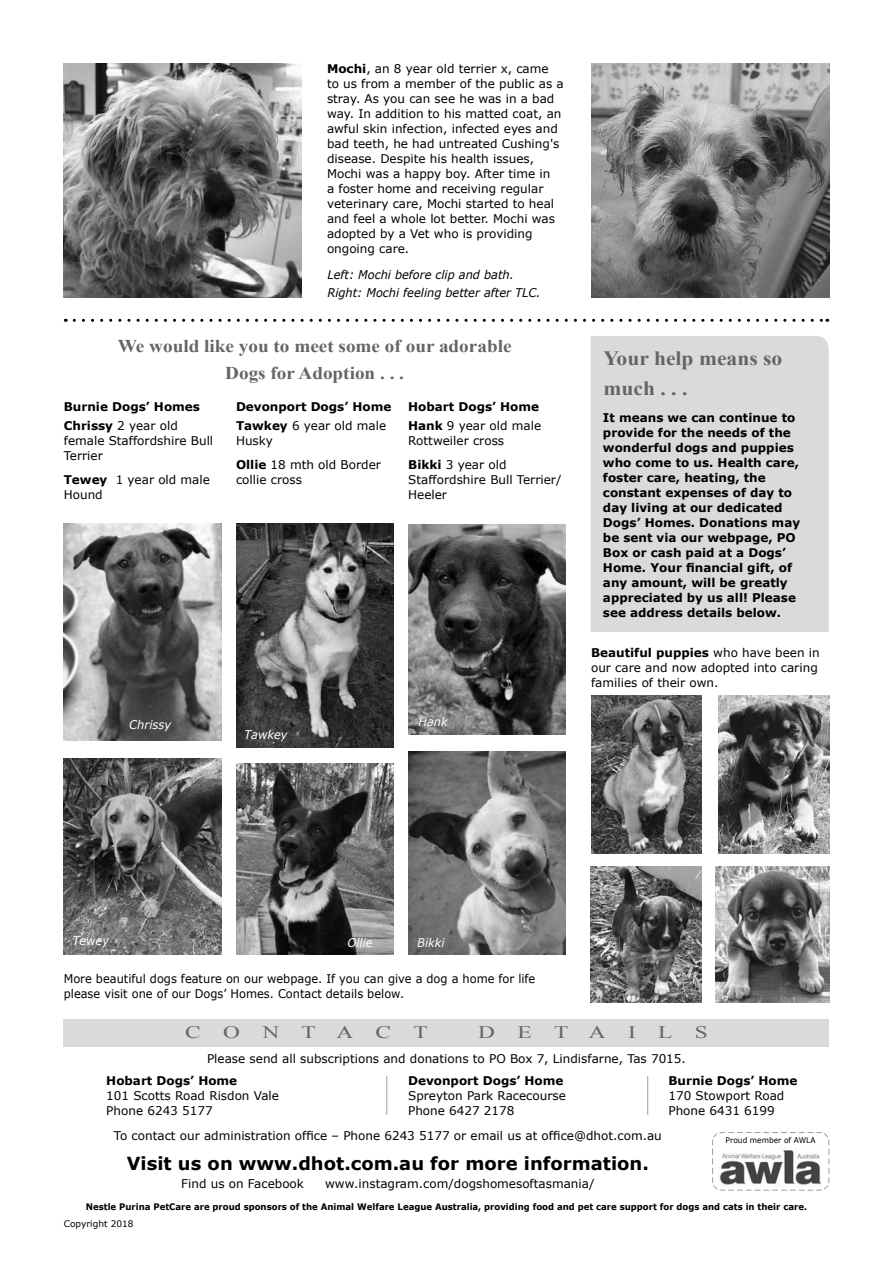
<style>
.page{position:relative;width:893px;height:1263px;background:#fff}
.page>*{position:absolute;margin:0;border:0;box-sizing:border-box;transform-origin:0 0}
.t1{font:700 20.25px/30px "Times New Roman";color:#646567;scale:1.07 1}
.t2{font:700 18px/27px "Times New Roman";color:#646567;text-align:center;scale:1.07 1}
.t3{font:700 18px "Verdana";color:#000}
.t4{font:17.55px "Times New Roman";color:#646567;scale:1.33 1}
.t5{font:12px/15px "Verdana";color:#000}
.t6{font:700 12px/15px "Verdana";color:#000}
.t7{font:12px/15px "Verdana";color:#000;scale:.95 1}
.t8{font:italic 12px/17.7px "Verdana";color:#000;scale:.95 1}
.t9{font:italic 12px "Verdana";color:#fff;scale:.95 1}
.t10{font:700 9px "Verdana";color:#000;scale:.95 1}
.t11{font:9px "Verdana";color:#000}
.t12{font:7.95px "Verdana";color:#000;scale:.95 1}
.s1{font-weight:700}
.s2{font-weight:400}
</style>
<div class="page">
<div style="left:591px;top:336px;width:238px;height:296px;background:#d9dadb"></div>
<div style="left:64px;top:1019px;width:765px;height:27px;background:#d9dadb"></div>
<hr style="left:386px;top:1076px;width:1px;height:39px;background:#9c9e9f">
<hr style="left:647px;top:1076px;width:1px;height:39px;background:#9c9e9f">
<svg style="left:712px;top:1132px;width:118px;height:59px"></svg>
<img style="left:718px;top:1147px;width:106px;height:41px">
<img style="left:591px;top:696px;width:111px;height:158px">
<img style="left:591px;top:867px;width:111px;height:136px">
<img style="left:716px;top:867px;width:113px;height:136px">
<img style="left:719px;top:696px;width:110px;height:158px">
<svg style="left:74px;top:319px;width:754px;height:3px"></svg>
<img style="left:64px;top:523px;width:157px;height:218px">
<img style="left:64px;top:758px;width:157px;height:196px">
<img style="left:236px;top:523px;width:157px;height:225px">
<img style="left:236px;top:764px;width:157px;height:190px">
<img style="left:408px;top:525px;width:158px;height:209px">
<img style="left:408px;top:751px;width:158px;height:203px">
<img style="left:591px;top:64px;width:238px;height:233px">
<img style="left:64px;top:64px;width:238px;height:234px">
<p class="t5" style="left:327px;top:61px;width:238px"><span class="s1">Mochi</span>, an 8 year old terrier x, came<br>to us from a member of the public as a stray. As you can see he was in a bad way. In addition to his matted coat, an awful skin infection, infected eyes and bad teeth, he had untreated Cushing's disease. Despite his health issues, Mochi was a happy boy. After time in<br>a foster home and receiving regular veterinary care, Mochi started to heal and feel a whole lot better. Mochi was adopted by a Vet who is providing ongoing care.</p>
<p class="t8" style="left:327px;top:265px;width:226px">Left: Mochi before clip and bath.<br>Right: Mochi feeling better after TLC.</p>
<h2 class="t2" style="left:118px;top:332px;width:370px">We would like you to meet some of our adorable<br>Dogs for Adoption . . .</h2>
<p class="t6" style="left:64px;top:397px;width:138px;line-height:19.2px">Burnie Dogs’ Homes<br>Chrissy <span class="s2">2 year old</span></p>
<p class="t5" style="left:64px;top:433px;width:151px">female Staffordshire Bull<br>Terrier</p>
<p class="t5" style="left:64px;top:472px;width:148px"><span class="s1">Tewey</span> 1 year old male<br>Hound</p>
<p class="t6" style="left:236px;top:397px;width:157px;line-height:19.2px">Devonport Dogs’ Home<br>Tawkey <span class="s2">6 year old male</span></p>
<p class="t5" style="left:236px;top:429px;width:146px;line-height:23.5px">Husky<br><span class="s1">Ollie</span> 18 mth old Border</p>
<p class="t5" style="left:236px;top:472px;width:67px">collie cross</p>
<p class="t6" style="left:408px;top:397px;width:134px;line-height:19.2px">Hobart Dogs’ Home<br>Hank <span class="s2">9 year old male</span></p>
<p class="t5" style="left:408px;top:429px;width:100px;line-height:23.5px">Rottweiler cross<br><span class="s1">Bikki</span> 3 year old</p>
<p class="t5" style="left:408px;top:472px;width:155px">Staffordshire Bull Terrier/<br>Heeler</p>
<p class="t9" style="left:129px;top:716px;width:45px">Chrissy</p>
<p class="t9" style="left:244px;top:727px;width:47px">Tawkey</p>
<p class="t9" style="left:418px;top:713px;width:32px">Hank</p>
<h1 class="t1" style="left:603px;top:343px;width:169px">Your help means so much . . .</h1>
<p class="t6" style="left:603px;top:410px;width:199px">It means we can continue to provide for the needs of the wonderful dogs and puppies who come to us. Health care, foster care, heating, the constant expenses of day to day living at our dedicated<br>Dogs’ Homes. Donations may be sent via our webpage, PO<br>Box or cash paid at a Dogs’<br>Home. Your financial gift, of any amount, will be greatly appreciated by us all! Please see address details below.</p>
<p class="t5" style="left:591px;top:645px;width:230px"><span class="s1">Beautiful puppies</span> who have been in our care and now adopted into caring families of their own.</p>
<p class="t9" style="left:72px;top:932px;width:40px">Tewey</p>
<p class="t9" style="left:347px;top:934px;width:28px">Ollie</p>
<p class="t9" style="left:417px;top:934px;width:30px">Bikki</p>
<p class="t7" style="left:64px;top:971px;width:498px">More beautiful dogs feature on our webpage. If you can give a dog a home for life please visit one of our Dogs’ Homes. Contact details below.</p>
<h3 class="t4" style="left:185px;top:1020px;width:13px">C</h3>
<h3 class="t4" style="left:223px;top:1020px;width:14px">O</h3>
<h3 class="t4" style="left:262px;top:1020px;width:14px">N</h3>
<h3 class="t4" style="left:302px;top:1020px;width:40px">T A</h3>
<h3 class="t4" style="left:376px;top:1020px;width:13px">C</h3>
<h3 class="t4" style="left:414px;top:1020px;width:12px">T</h3>
<h3 class="t4" style="left:478px;top:1020px;width:14px">D</h3>
<h3 class="t4" style="left:517px;top:1020px;width:12px">E</h3>
<h3 class="t4" style="left:554px;top:1020px;width:40px">T A</h3>
<h3 class="t4" style="left:628px;top:1020px;width:7px">I</h3>
<h3 class="t4" style="left:658px;top:1020px;width:12px">L</h3>
<h3 class="t4" style="left:695px;top:1020px;width:11px">S</h3>
<p class="t5" style="left:207px;top:1051px;width:480px">Please send all subscriptions and donations to PO Box 7, Lindisfarne, Tas 7015.</p>
<p class="t6" style="left:106px;top:1073px;width:132px">Hobart Dogs’ Home</p>
<p class="t5" style="left:106px;top:1088px;width:174px">101 Scotts Road Risdon Vale<br>Phone 6243 5177</p>
<p class="t6" style="left:408px;top:1073px;width:157px">Devonport Dogs’ Home</p>
<p class="t5" style="left:408px;top:1088px;width:159px">Spreyton Park Racecourse<br>Phone 6427 2178</p>
<p class="t5" style="left:114px;top:1128px;width:549px">To contact our administration office – Phone 6243 5177 or email us at office@dhot.com.au</p>
<h2 class="t3" style="left:127px;top:1150px;width:523px">Visit us on www.dhot.com.au for more information.</h2>
<p class="t5" style="left:181px;top:1176px;width:124px">Find us on Facebook</p>
<p class="t5" style="left:325px;top:1176px;width:271px">www.instagram.com/dogshomesoftasmania/</p>
<p class="t6" style="left:668px;top:1073px;width:131px">Burnie Dogs’ Home</p>
<p class="t5" style="left:668px;top:1088px;width:117px">170 Stowport Road<br>Phone 6431 6199</p>
<p class="t12" style="left:726px;top:1134px;width:96px">Proud member of AWLA</p>
<p class="t10" style="left:86px;top:1200px;width:761px">Nestle Purina PetCare are proud sponsors of the Animal Welfare League Australia, providing food and pet care support for dogs and cats in their care.</p>
<p class="t11" style="left:64px;top:1218px;width:71px">Copyright 2018</p>
</div>
